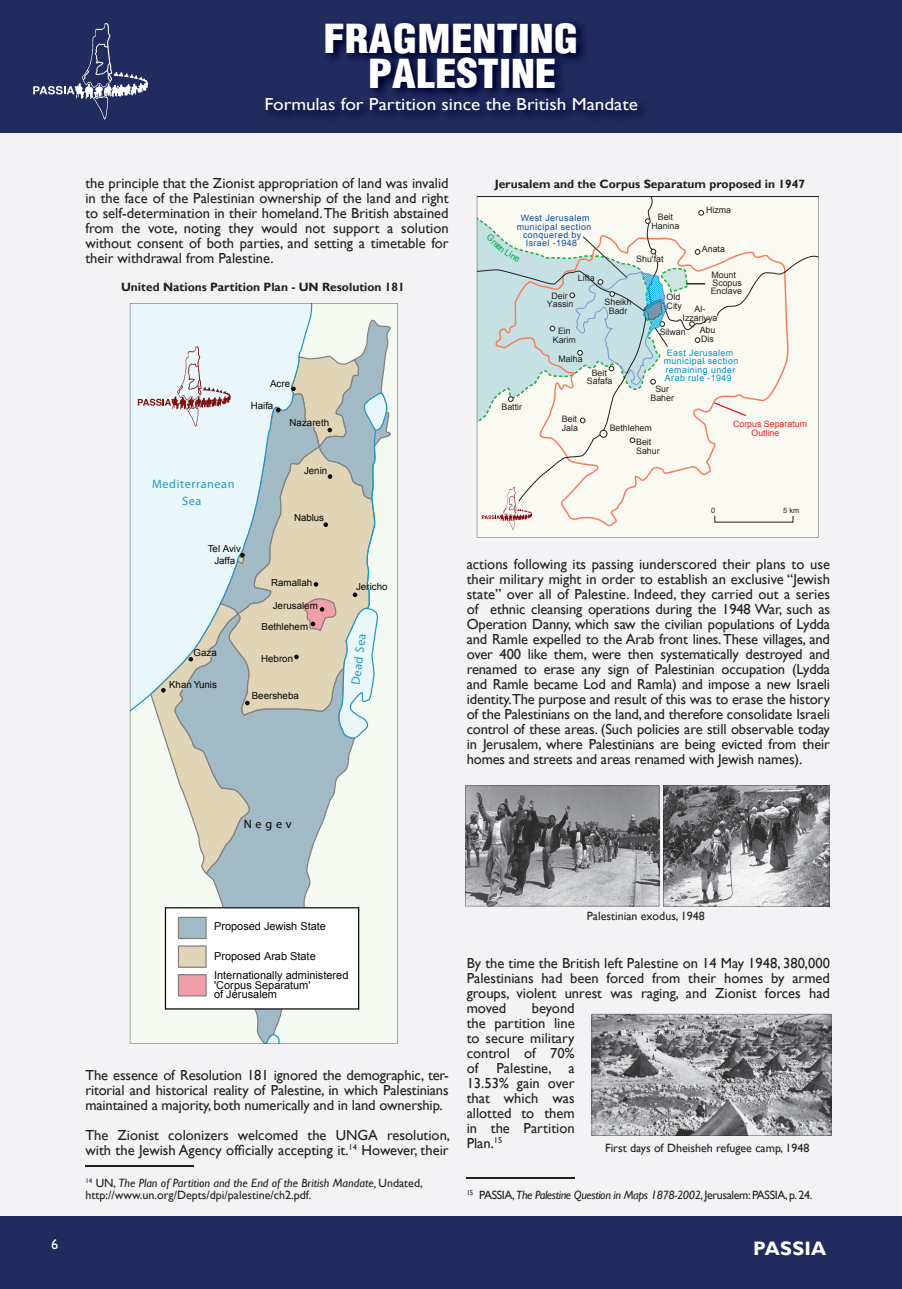
<style>
.page{position:relative;width:902px;height:1289px;background:#fff}
.page>*{position:absolute;margin:0;border:0;box-sizing:border-box;transform-origin:0 0}
.t1{font:43.65px/34.5px "Helvetica Condensed Black Se";color:#fff;text-align:center;scale:1.1 1}
.t2{font:700 19.5px "Gill Sans";letter-spacing:.005em;color:#fff}
.t3{font:17.4px "Gill Sans";color:#fff;scale:1.1 1}
.t4{font:14.55px/15px "Gill Sans";color:#231f20;text-align:justify}
.t5{font:14.25px "Gill Sans";color:#fff}
.t6{font:italic 12.15px/17.1px "Goudy Ol St BT";letter-spacing:.05em;color:#2496be;text-align:center}
.t7{font:italic 12.15px "Goudy Ol St BT";color:#040503}
.t8{font:12px/12px "Gill Sans";color:#231f20}
.t9{font:700 12px "Gill Sans";color:#231f20}
.t10{font:italic 12px "Gill Sans";letter-spacing:-.03em;color:#231f20}
.t11{font:10.95px/9.8px "Arial";color:#040503}
.t12{font:9.75px "Arial";color:#040503}
.t13{font:8.85px/8.9px "Arial";color:#231f20;text-align:center}
.t14{font:8.85px/8.6px "Arial";letter-spacing:.05em;color:#0092c8;text-align:center}
.t15{font:8.85px/8.6px "Arial";letter-spacing:.05em;color:#0d4da1;text-align:center}
.t16{font:8.85px/8.9px "Arial";color:#ee1d23}
.t17{font:7.35px "Arial";color:#231f20}
.s1{font-style:italic}
.s2{font-style:normal}
</style>
<div class="page">
<div style="left:0;top:133px;width:901px;height:1082px;background:#f3f3f6"></div>
<div style="left:0;top:1215px;width:901px;height:73px;background:#202b5e"></div>
<svg style="left:0;top:0;width:901px;height:133px;background:#1c2658"></svg>
<svg style="left:33px;top:23px;width:115px;height:97px;background:#353f6d"></svg>
<hr style="left:85px;top:1165px;width:108px;height:1px;background:#231f20">
<hr style="left:466px;top:1177px;width:108px;height:1px;background:#231f20">
<svg style="left:130px;top:303px;width:268px;height:740px"></svg>
<div style="left:477px;top:197px;width:341px;height:340px;background:#faf9f2"></div>
<svg style="left:465px;top:785px;width:364px;height:121px;background:#8c8d8f"></svg>
<svg style="left:591px;top:1013px;width:240px;height:122px;background:#909194"></svg>
<svg style="left:477px;top:210px;width:228px;height:215px"></svg>
<h1 class="t1" style="left:324px;top:24px;width:233px">FRAGMENTING<br>PALESTINE</h1>
<p class="t3" style="left:264px;top:94px;width:341px">Formulas for Partition since the British Mandate</p>
<p class="t4" style="left:85px;top:175px;width:365px">the principle that the Zionist appropriation of land was invalid in the face of the Palestinian ownership of the land and right to self-determination in their homeland. The British abstained from the vote, noting they would not support a solution without consent of both parties, and setting a timetable for their withdrawal from Palestine.</p>
<p class="t9" style="left:121px;top:279px;width:285px">United Nations Partition Plan - UN Resolution 181</p>
<p class="t12" style="left:270px;top:378px;width:22px">Acre</p>
<p class="t12" style="left:251px;top:400px;width:24px">Haifa</p>
<p class="t12" style="left:289px;top:417px;width:41px">Nazareth</p>
<p class="t6" style="left:152px;top:476px;width:84px">Mediterranean<br>Sea</p>
<p class="t12" style="left:208px;top:543px;width:35px">Tel Aviv</p>
<p class="t12" style="left:214px;top:555px;width:22px">Jaffa</p>
<p class="t12" style="left:193px;top:647px;width:25px">Gaza</p>
<p class="t12" style="left:169px;top:679px;width:49px">Khan Yunis</p>
<p class="t12" style="left:304px;top:465px;width:25px">Jenin</p>
<p class="t12" style="left:294px;top:512px;width:32px">Nablus</p>
<p class="t12" style="left:271px;top:577px;width:43px">Ramallah</p>
<p class="t12" style="left:273px;top:600px;width:47px">Jerusalem</p>
<p class="t12" style="left:261px;top:620px;width:48px">Bethlehem</p>
<p class="t12" style="left:261px;top:653px;width:33px">Hebron</p>
<p class="t12" style="left:252px;top:690px;width:49px">Beersheba</p>
<p class="t12" style="left:356px;top:581px;width:33px">Jericho</p>
<p class="t6" style="left:348px;top:684px;width:53px;rotate:-83deg">Dead Sea</p>
<p class="t9" style="left:495px;top:177px;width:311px">Jerusalem and the Corpus Separatum proposed in 1947</p>
<p class="t15" style="left:516px;top:214px;width:76px">West Jerusalem municipal section conquered by<br>Israel -1948</p>
<p class="t13" style="left:651px;top:212px;width:29px">Beit<br>Hanina</p>
<p class="t13" style="left:706px;top:206px;width:26px">Hizma</p>
<p class="t13" style="left:701px;top:244px;width:25px">Anata</p>
<p class="t13" style="left:636px;top:254px;width:29px">Shu'fat</p>
<p class="t13" style="left:578px;top:273px;width:18px">Lifta</p>
<p class="t13" style="left:547px;top:291px;width:28px">Deir<br>Yassin</p>
<p class="t13" style="left:604px;top:298px;width:28px">Sheikh<br>Badr</p>
<p class="t13" style="left:710px;top:270px;width:33px;text-align:left">Mount<br>Scopus<br>Enclave</p>
<p class="t13" style="left:666px;top:293px;width:17px;text-align:left">Old<br>City</p>
<p class="t13" style="left:682px;top:304px;width:36px">Al-<br>Izzariyya</p>
<p class="t13" style="left:552px;top:326px;width:25px">Ein<br>Karim</p>
<p class="t13" style="left:659px;top:327px;width:27px">Silwan</p>
<p class="t13" style="left:699px;top:325px;width:17px;text-align:left">Abu<br>Dis</p>
<p class="t13" style="left:501px;top:402px;width:22px">Battir</p>
<p class="t14" style="left:663px;top:348px;width:76px">East Jerusalem municipal section remaining under<br>Arab rule -1949</p>
<p class="t16" style="left:751px;top:419px;width:57px;text-indent:-18px">Corpus Separatum<br>Outline</p>
<p class="t13" style="left:558px;top:354px;width:26px">Malha</p>
<p class="t13" style="left:586px;top:368px;width:27px">Beit<br>Safafa</p>
<p class="t13" style="left:650px;top:385px;width:25px">Sur<br>Baher</p>
<p class="t13" style="left:561px;top:415px;width:18px;text-align:left">Beit<br>Jala</p>
<p class="t13" style="left:609px;top:421px;width:44px;line-height:14px;text-align:right">Bethlehem<br>Beit</p>
<p class="t13" style="left:636px;top:446px;width:25px">Sahur</p>
<p class="t17" style="left:711px;top:506px;width:6px">0</p>
<p class="t17" style="left:783px;top:506px;width:17px">5 km</p>
<p class="t4" style="left:466px;top:556px;width:365px">actions following its passing iunderscored their plans to use their military might in order to establish an exclusive “Jewish state” over all of Palestine. Indeed, they carried out a series of ethnic cleansing operations during the 1948 War, such as Operation Danny, which saw the civilian populations of Lydda and Ramle expelled to the Arab front lines. These villages, and over 400 like them, were then systematically destroyed and renamed to erase any sign of Palestinian occupation (Lydda and Ramle became Lod and Ramla) and impose a new Israeli identity.The purpose and result of this was to erase the history of the Palestinians on the land, and therefore consolidate Israeli control of these areas. (Such policies are still observable today in Jerusalem, where Palestinians are being evicted from their homes and streets and areas renamed with Jewish names).</p>
<p class="t7" style="left:244px;top:819px;width:50px">N e g e v</p>
<p class="t11" style="left:214px;top:921px;width:113px">Proposed Jewish State</p>
<p class="t11" style="left:214px;top:951px;width:103px">Proposed Arab State</p>
<p class="t11" style="left:214px;top:970px;width:136px">Internationally administered 'Corpus Separatum'<br>of Jerusalem</p>
<p class="t4" style="left:85px;top:1067px;width:365px">The essence of Resolution 181 ignored the demographic, ter&shy;ritorial and historical reality of Palestine, in which Palestinians maintained a majority, both numerically and in land ownership.</p>
<p class="t4" style="left:85px;top:1127px;width:366px">The Zionist colonizers welcomed the UNGA resolution, with the Jewish Agency officially accepting it.<sup>14</sup> However, their</p>
<p class="t8" style="left:85px;top:1176px;width:339px"><sup>14</sup> UN, <span class="s1">The Plan of Partition and the End of the British Mandate,</span> Undated, http://www.un.org/Depts/dpi/palestine/ch2.pdf.</p>
<p class="t8" style="left:586px;top:909px;width:119px">Palestinian exodus, 1948</p>
<p class="t4" style="left:466px;top:955px;width:365px">By the time the British left Palestine on 14 May 1948, 380,000<br>Palestinians had been forced from their homes by armed groups, violent unrest was raging, and Zionist forces had moved</p>
<p class="t4" style="left:466px;top:1000px;width:109px;text-indent:65px">beyond the partition line to secure military control of 70% of Palestine, a 13.53% gain over that which was allotted to them in the Partition Plan.<sup>15</sup></p>
<p class="t8" style="left:605px;top:1141px;width:206px">First days of Dheisheh refugee camp, 1948</p>
<p class="t10" style="left:466px;top:1187px;width:347px"><sup>15</sup> <span class="s2">PASSIA,</span> The Palestine Question in Maps 1878-2002<span class="s2">, Jerusalem: PASSIA, p. 24.</span></p>
<p class="t5" style="left:51px;top:1235px;width:9px">6</p>
<h2 class="t2" style="left:753px;top:1236px;width:75px">PASSIA</h2>
</div>
